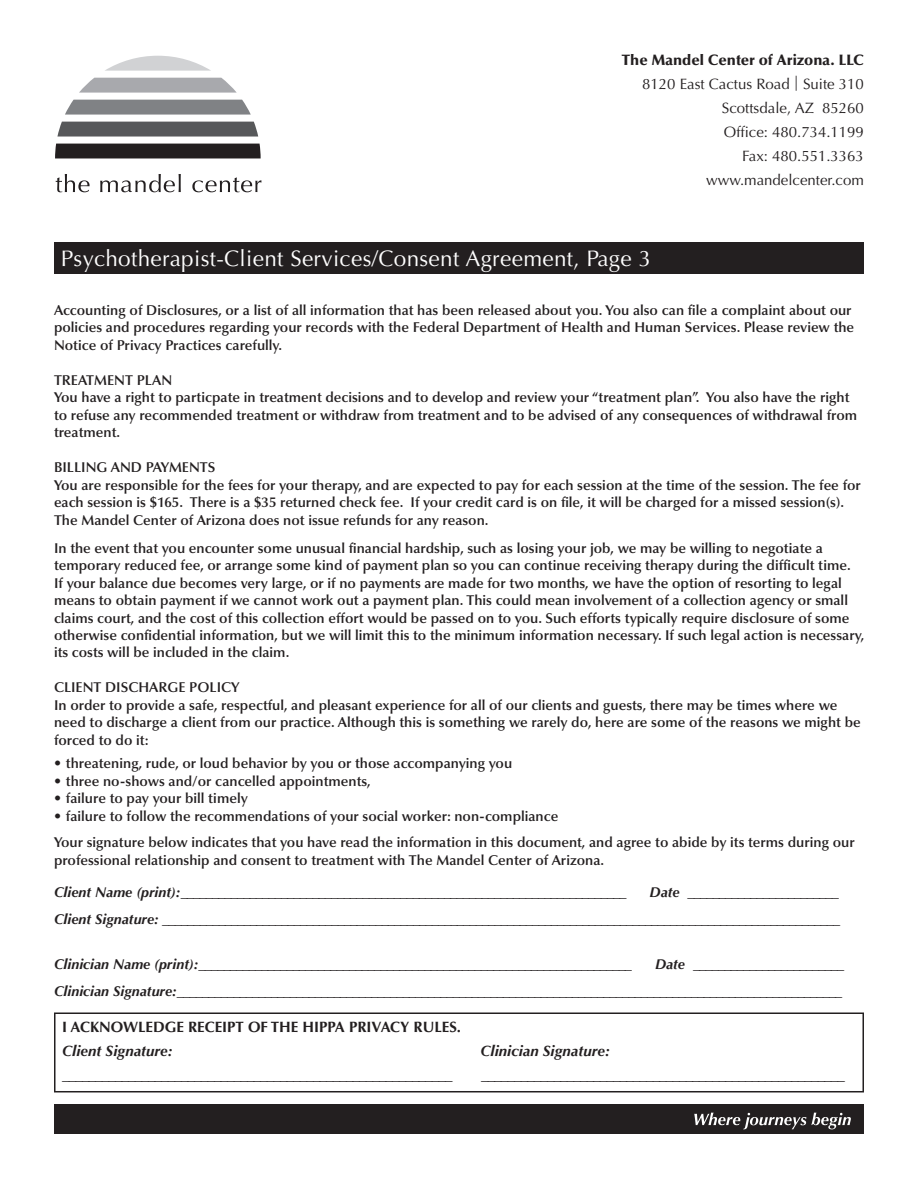
<style>
.page{position:relative;width:918px;height:1188px;background:#fff}
.page>*{position:absolute;margin:0;border:0;box-sizing:border-box;transform-origin:0 0}
.t1{font:22.5px "Optima";letter-spacing:.015em;color:#fff}
.t2{font:700 15px "Optima";color:#231f20}
.t3{font:15px/24px "Optima";color:#231f20;text-align:right}
.t4{font:italic 700 15px "Optima";color:#231f20}
.t5{font:900 15px "Optima";color:#231f20}
.t6{font:600 14.25px/17.4px "Optima";color:#231f20}
.t7{font:700 14.25px/27px "Optima";color:#231f20;text-align:right}
.s1{font-style:italic}
</style>
<div class="page">
<svg style="left:56px;top:174px;width:34px;height:18px"></svg>
<svg style="left:100px;top:174px;width:81px;height:18px"></svg>
<svg style="left:192px;top:177px;width:70px;height:15px"></svg>
<div style="left:55px;top:144px;width:206px;height:14px;background:#231f20"></div>
<svg style="left:57px;top:122px;width:201px;height:15px;background:#5f6062"></svg>
<svg style="left:65px;top:100px;width:186px;height:15px;background:#898a8d"></svg>
<svg style="left:79px;top:78px;width:158px;height:15px;background:#b2b2b6"></svg>
<svg style="left:105px;top:56px;width:106px;height:15px"></svg>
<div style="left:54px;top:1105px;width:810px;height:29px;background:#231f20"></div>
<svg style="left:694px;top:1113px;width:157px;height:16px"></svg>
<div style="left:54px;top:242px;width:810px;height:32px;background:#231f20"></div>
<div style="left:54px;top:1012px;width:810px;height:80px;border:2px solid #231f20"></div>
<p class="t5" style="left:622px;top:51px;width:244px">The Mandel Center of Arizona. LLC</p>
<p class="t3" style="left:642px;top:72px;width:223px">8120 East Cactus Road | Suite 310<br>Scottsdale, AZ 85260<br>Office: 480.734.1199<br>Fax: 480.551.3363 www.mandelcenter.com</p>
<h1 class="t1" style="left:61px;top:245px;width:592px">Psychotherapist-Client Services/Consent Agreement, Page 3</h1>
<p class="t6" style="left:54px;top:302px;width:802px">Accounting of Disclosures, or a list of all information that has been released about you. You also can file a complaint about our policies and procedures regarding your records with the Federal Department of Health and Human Services. Please review the<br>Notice of Privacy Practices carefully.</p>
<p class="t6" style="left:54px;top:372px;width:805px">TREATMENT PLAN<br>You have a right to particpate in treatment decisions and to develop and review your “treatment plan”. You also have the right to refuse any recommended treatment or withdraw from treatment and to be advised of any consequences of withdrawal from treatment.</p>
<p class="t6" style="left:54px;top:459px;width:808px">BILLING AND PAYMENTS<br>You are responsible for the fees for your therapy, and are expected to pay for each session at the time of the session. The fee for each session is $165. There is a $35 returned check fee. If your credit card is on file, it will be charged for a missed session(s).<br>The Mandel Center of Arizona does not issue refunds for any reason.</p>
<p class="t6" style="left:54px;top:539px;width:812px">In the event that you encounter some unusual financial hardship, such as losing your job, we may be willing to negotiate a temporary reduced fee, or arrange some kind of payment plan so you can continue receiving therapy during the difficult time.<br>If your balance due becomes very large, or if no payments are made for two months, we have the option of resorting to legal means to obtain payment if we cannot work out a payment plan. This could mean involvement of a collection agency or small claims court, and the cost of this collection effort would be passed on to you. Such efforts typically require disclosure of some otherwise confidential information, but we will limit this to the minimum information necessary. If such legal action is necessary, its costs will be included in the claim.</p>
<p class="t6" style="left:54px;top:679px;width:808px">CLIENT DISCHARGE POLICY<br>In order to provide a safe, respectful, and pleasant experience for all of our clients and guests, there may be times where we need to discharge a client from our practice. Although this is something we rarely do, here are some of the reasons we might be forced to do it:</p>
<p class="t6" style="left:54px;top:755px;width:460px">• threatening, rude, or loud behavior by you or those accompanying you</p>
<p class="t6" style="left:54px;top:772px;width:318px">• three no-shows and/or cancelled appointments,</p>
<p class="t6" style="left:54px;top:790px;width:195px">• failure to pay your bill timely</p>
<p class="t6" style="left:54px;top:803px;width:802px;line-height:26.5px">• failure to follow the recommendations of your social worker: non-compliance<br>Your signature below indicates that you have read the information in this document, and agree to abide by its terms during our</p>
<p class="t6" style="left:54px;top:851px;width:552px">professional relationship and consent to treatment with The Mandel Center of Arizona.</p>
<p class="t7" style="left:54px;top:879px;width:574px"><span class="s1">Client Name (print):</span>_______________________________________________________________________</p>
<p class="t7" style="left:54px;top:879px;width:788px"><span class="s1">Date</span> ________________________<br><span class="s1">Client Signature:</span> ____________________________________________________________________________________________________________</p>
<p class="t7" style="left:54px;top:951px;width:580px"><span class="s1">Clinician Name (print):</span>_____________________________________________________________________</p>
<p class="t7" style="left:54px;top:951px;width:792px"><span class="s1">Date</span> ________________________<br><span class="s1">Clinician Signature:</span>__________________________________________________________________________________________________________</p>
<p class="t2" style="left:62px;top:1018px;width:400px">I ACKNOWLEDGE RECEIPT OF THE HIPPA PRIVACY RULES.</p>
<p class="t4" style="left:62px;top:1042px;width:112px">Client Signature:</p>
<p class="t4" style="left:481px;top:1042px;width:131px">Clinician Signature:</p>
<p class="t2" style="left:62px;top:1066px;width:392px">___________________________________________________________</p>
<p class="t2" style="left:481px;top:1066px;width:365px">_______________________________________________________</p>
</div>
